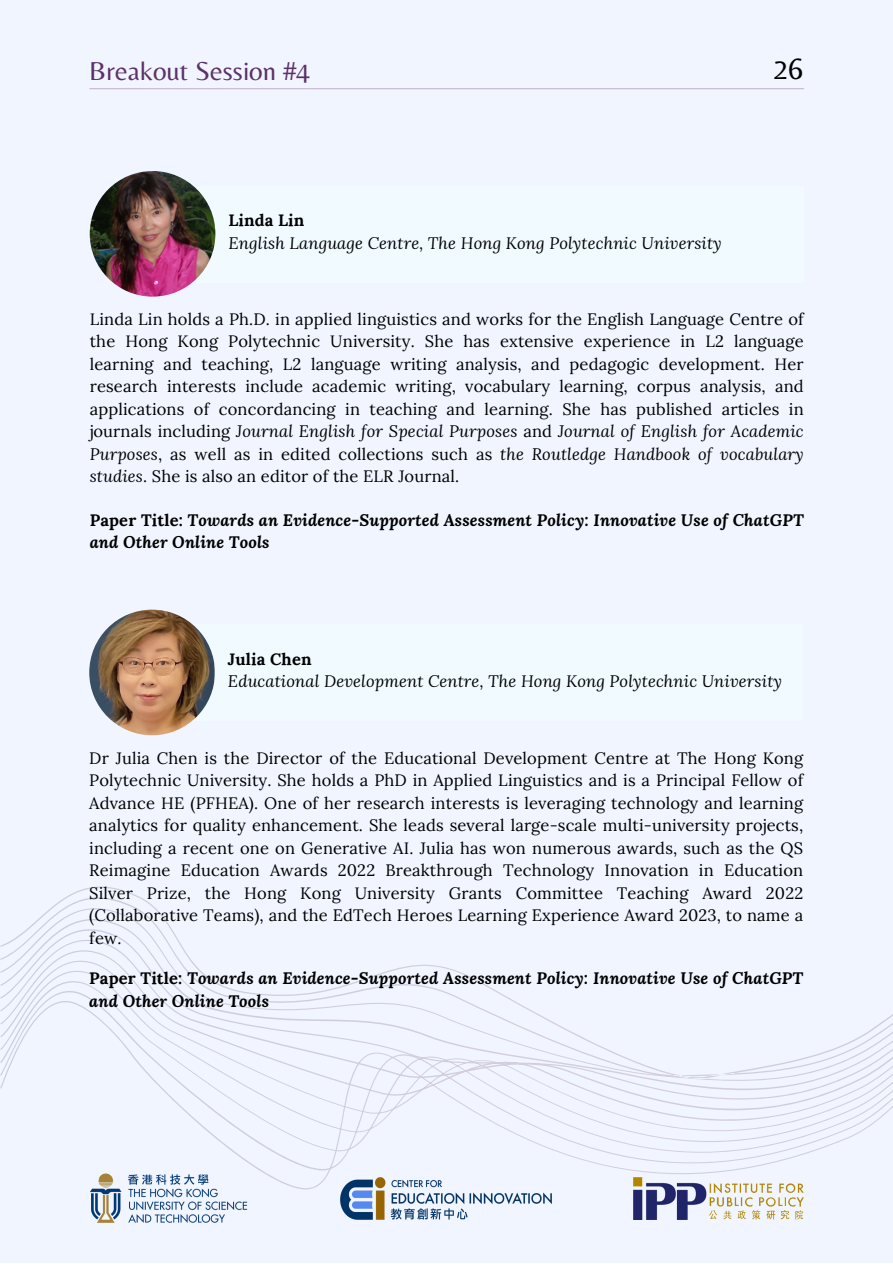
<style>
.page{position:relative;width:893px;height:1264px;background:#fff}
.page>*{position:absolute;margin:0;border:0;box-sizing:border-box;transform-origin:0 0}
.t1{font:30.6px "Belleza";color:#000}
.t2{font:27px "Belleza";color:#5c3169}
.t3{font:16.5px/22.5px "Lora";letter-spacing:.01em;color:#000;text-align:justify}
.t4{font:italic 700 16.5px/22.5px "Lora";letter-spacing:.01em;color:#000}
.t5{font:italic 16.5px "Lora";letter-spacing:.01em;color:#000}
.t6{font:700 16.5px "Lora";letter-spacing:.01em;color:#000}
.s1{font-style:italic}
.s2{font-style:normal}
</style>
<div class="page">
<div style="left:0;top:0;width:892px;height:1262px;background:#f0f5ff"></div>
<svg style="left:0;top:886px;width:892px;height:303px"></svg>
<img style="left:634px;top:1177px;width:169px;height:41px">
<img style="left:336px;top:1173px;width:220px;height:47px">
<img style="left:89px;top:1173px;width:159px;height:50px">
<hr style="left:89px;top:88px;width:714px;height:1px;background:#c8b4cf">
<div style="left:166px;top:624px;width:637px;height:97px;background:#f0faff"></div>
<img style="left:89px;top:609px;width:126px;height:126px;border-radius:50%">
<div style="left:167px;top:186px;width:636px;height:96px;background:#f0faff"></div>
<img style="left:90px;top:171px;width:125px;height:125px;border-radius:50%">
<p class="t2" style="left:89px;top:55px;width:222px">Breakout Session #4</p>
<p class="t1" style="left:772px;top:51px;width:32px">26</p>
<p class="t6" style="left:228px;top:210px;width:77px">Linda Lin</p>
<p class="t5" style="left:228px;top:232px;width:494px">English Language Centre, The Hong Kong Polytechnic University</p>
<p class="t3" style="left:90px;top:308px;width:715px">Linda Lin holds a Ph.D. in applied linguistics and works for the English Language Centre of the Hong Kong Polytechnic University. She has extensive experience in L2 language learning and teaching, L2 language writing analysis, and pedagogic development. Her research interests include academic writing, vocabulary learning, corpus analysis, and applications of concordancing in teaching and learning. She has published articles in journals including <span class="s1">Journal English for Special Purposes</span> and <span class="s1">Journal of English for Academic Purposes</span>, as well as in edited collections such as <span class="s1">the Routledge Handbook of vocabulary studies</span>. She is also an editor of the ELR Journal.</p>
<p class="t4" style="left:90px;top:508px;width:715px"><span class="s2">Paper Title:</span> Towards an Evidence-Supported Assessment Policy: Innovative Use of ChatGPT and Other Online Tools</p>
<p class="t6" style="left:228px;top:648px;width:85px">Julia Chen</p>
<p class="t5" style="left:228px;top:670px;width:555px">Educational Development Centre, The Hong Kong Polytechnic University</p>
<p class="t3" style="left:89px;top:746px;width:715px">Dr Julia Chen is the Director of the Educational Development Centre at The Hong Kong Polytechnic University. She holds a PhD in Applied Linguistics and is a Principal Fellow of Advance HE (PFHEA). One of her research interests is leveraging technology and learning analytics for quality enhancement. She leads several large-scale multi-university projects, including a recent one on Generative AI. Julia has won numerous awards, such as the QS Reimagine Education Awards 2022 Breakthrough Technology Innovation in Education Silver Prize, the Hong Kong University Grants Committee Teaching Award 2022 (Collaborative Teams), and the EdTech Heroes Learning Experience Award 2023, to name a few.</p>
<p class="t4" style="left:89px;top:966px;width:715px"><span class="s2">Paper Title:</span> Towards an Evidence-Supported Assessment Policy: Innovative Use of ChatGPT and Other Online Tools</p>
</div>
